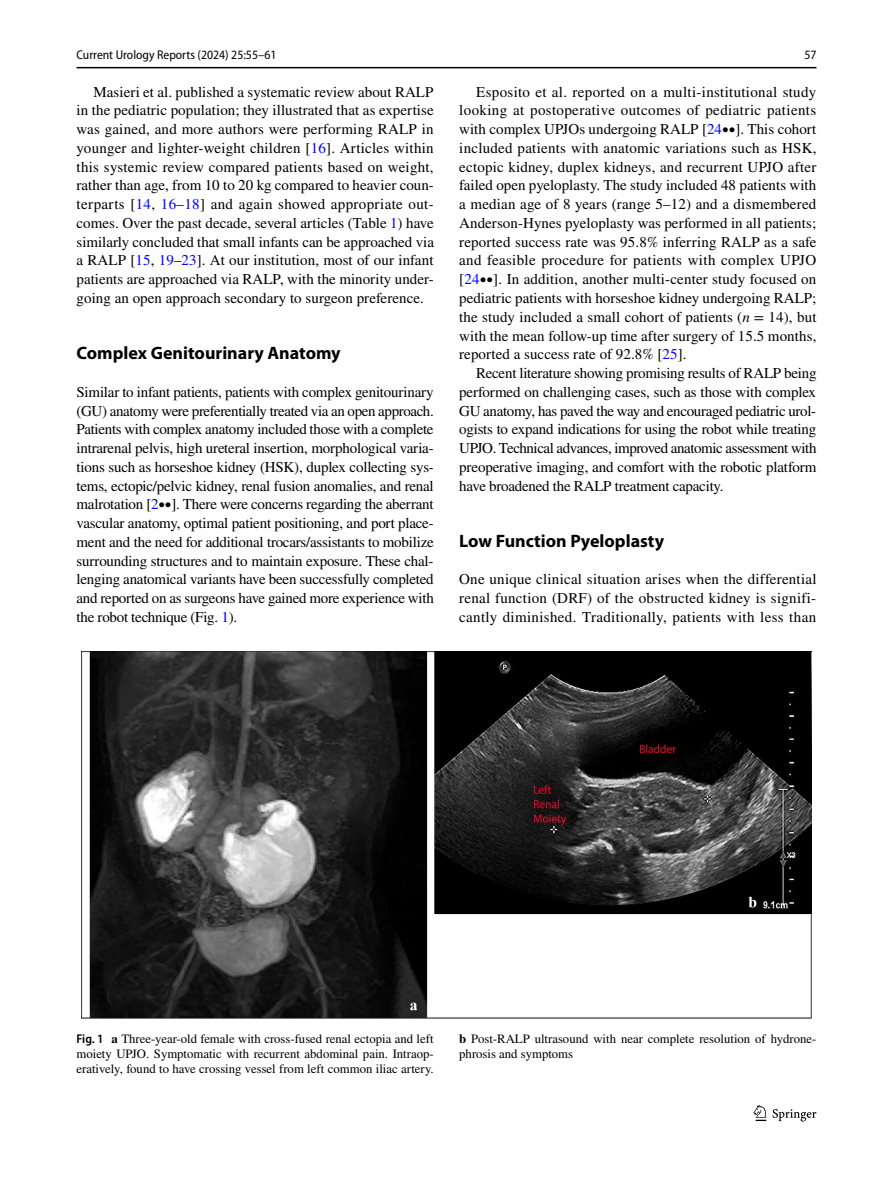
<style>
.page{position:relative;width:893px;height:1187px;background:#fff}
.page>*{position:absolute;margin:0;border:0;box-sizing:border-box;transform-origin:0 0}
.t1{font:700 18px "Myriad Pro";color:#000}
.t2{font:15px/18.8px "STIX";letter-spacing:.005em;color:#000;text-align:justify}
.t3{font:12.75px/15px "STIX";color:#000;text-align:justify}
.t4{font:semi-condensed 12.75px "Myriad Pro";color:#000}
.s1{color:#00f}
.s2{font-size:12.75px}
.s3{font-style:italic}
.s4{font-family:"Myriad Pro";font-weight:600;font-stretch:semi-condensed}
.s5{font-weight:700}
</style>
<div class="page">
<hr style="left:77px;top:67px;width:739px;height:1px;background:#000">
<svg style="left:753px;top:1105px;width:13px;height:15px"></svg>
<svg style="left:773px;top:1109px;width:43px;height:12px"></svg>
<img style="left:81px;top:651px;width:731px;height:367px">
<p class="t4" style="left:77px;top:48px;width:202px">Current Urology Reports (2024) 25:55–61</p>
<p class="t4" style="left:804px;top:48px;width:14px">57</p>
<p class="t2" style="left:77px;top:83px;width:359px;text-indent:17px">Masieri et al. published a systematic review about RALP in the pediatric population; they illustrated that as expertise was gained, and more authors were performing RALP in younger and lighter-weight children [<span class="s1">16</span>]. Articles within this systemic review compared patients based on weight, rather than age, from 10 to 20 kg compared to heavier coun&shy;terparts [<span class="s1">14</span>, <span class="s1">16</span>–<span class="s1">18</span>] and again showed appropriate out&shy;comes. Over the past decade, several articles (Table <span class="s1">1</span>) have similarly concluded that small infants can be approached via a RALP [<span class="s1">15</span>, <span class="s1">19</span>–<span class="s1">23</span>]. At our institution, most of our infant patients are approached via RALP, with the minority under&shy;going an open approach secondary to surgeon preference.</p>
<p class="t2" style="left:459px;top:83px;width:359px;text-indent:17px">Esposito et al. reported on a multi-institutional study looking at postoperative outcomes of pediatric patients with complex UPJOs undergoing RALP [<span class="s1">24</span><span class="s2">••</span>]. This cohort included patients with anatomic variations such as HSK, ectopic kidney, duplex kidneys, and recurrent UPJO after failed open pyeloplasty. The study included 48 patients with a median age of 8 years (range 5–12) and a dismembered Anderson-Hynes pyeloplasty was performed in all patients; reported success rate was 95.8% inferring RALP as a safe and feasible procedure for patients with complex UPJO [<span class="s1">24</span><span class="s2">••</span>]. In addition, another multi-center study focused on pediatric patients with horseshoe kidney undergoing RALP; the study included a small cohort of patients (<span class="s3">n</span> = 14), but with the mean follow-up time after surgery of 15.5 months, reported a success rate of 92.8% [<span class="s1">25</span>].</p>
<p class="t2" style="left:459px;top:364px;width:359px;text-indent:17px">Recent literature showing promising results of RALP being performed on challenging cases, such as those with complex GU anatomy, has paved the way and encouraged pediatric urol&shy;ogists to expand indications for using the robot while treating UPJO. Technical advances, improved anatomic assessment with preoperative imaging, and comfort with the robotic platform have broadened the RALP treatment capacity.</p>
<p class="t1" style="left:77px;top:341px;width:266px">Complex Genitourinary Anatomy</p>
<p class="t2" style="left:77px;top:383px;width:359px">Similar to infant patients, patients with complex genitourinary (GU) anatomy were preferentially treated via an open approach.<br>Patients with complex anatomy included those with a complete intrarenal pelvis, high ureteral insertion, morphological varia&shy;tions such as horseshoe kidney (HSK), duplex collecting sys&shy;tems, ectopic/pelvic kidney, renal fusion anomalies, and renal malrotation [<span class="s1">2</span><span class="s2">••</span>]. There were concerns regarding the aberrant vascular anatomy, optimal patient positioning, and port place&shy;ment and the need for additional trocars/assistants to mobilize surrounding structures and to maintain exposure. These chal&shy;lenging anatomical variants have been successfully completed and reported on as surgeons have gained more experience with the robot technique (Fig. <span class="s1">1</span>).</p>
<p class="t1" style="left:459px;top:529px;width:206px">Low Function Pyeloplasty</p>
<p class="t2" style="left:459px;top:571px;width:359px">One unique clinical situation arises when the differential renal function (DRF) of the obstructed kidney is signifi&shy;cantly diminished. Traditionally, patients with less than</p>
<p class="t3" style="left:77px;top:1032px;width:359px"><span class="s4">Fig. 1</span> <span class="s5">a</span> Three-year-old female with cross-fused renal ectopia and left moiety UPJO. Symptomatic with recurrent abdominal pain. Intraop&shy;eratively, found to have crossing vessel from left common iliac artery.</p>
<p class="t3" style="left:459px;top:1032px;width:359px"><span class="s5">b</span> Post-RALP ultrasound with near complete resolution of hydrone&shy;phrosis and symptoms</p>
</div>
